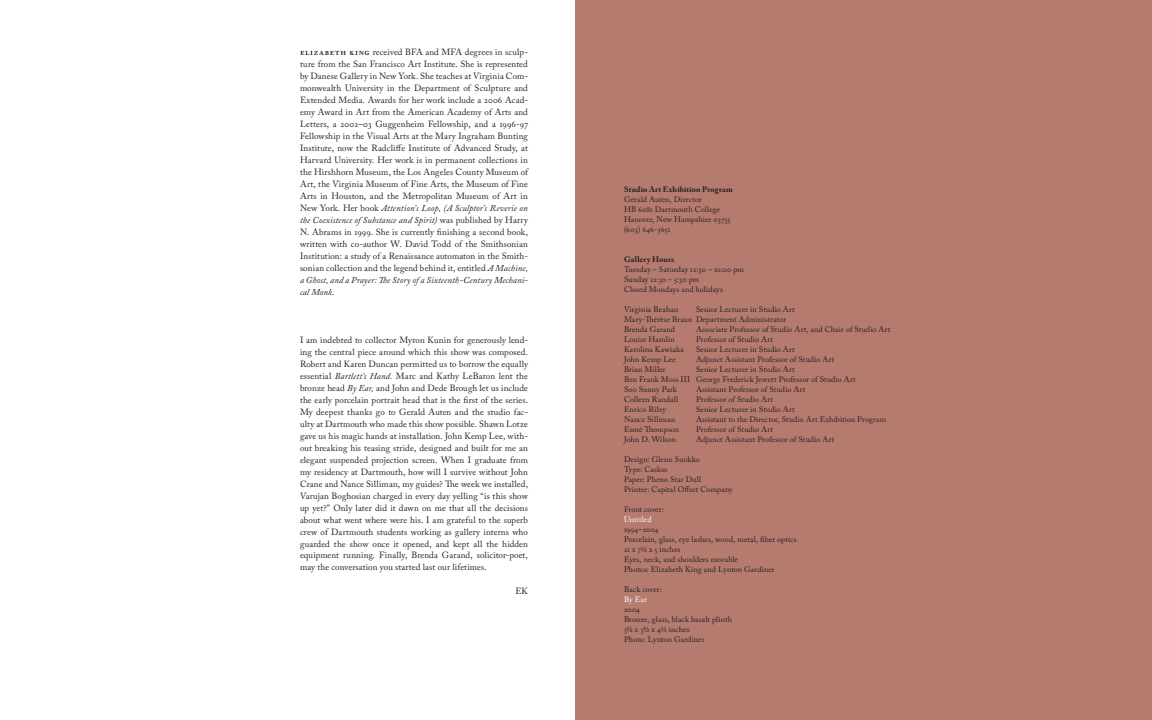
<style>
.page{position:relative;width:1152px;height:720px;background:#fff}
.page>*{position:absolute;margin:0;border:0;box-sizing:border-box;transform-origin:0 0}
.essay_text{font:9px/12px "Adobe Caslon Pro";letter-spacing:.01em;color:#231f20;text-align:justify}
.small_text{font:9px/12px "Adobe Caslon Pro";letter-spacing:.01em;color:#231f20;text-align:justify}
.small_text-2{font:8px "Adobe Caslon Pro";letter-spacing:.015em;color:#231f20}
.small_text-3{font:700 8px "Adobe Caslon Pro";letter-spacing:.025em;color:#231f20}
.small_text-4{font:8px "Adobe Caslon Pro";letter-spacing:.035em;color:#231f20}
.small_text-5{font:8px "Adobe Caslon Pro";letter-spacing:.01em;color:#fff}
.s1{font-weight:600}
.s2{font-style:italic}
</style>
<div class="page">
<div style="left:576px;top:0;width:576px;height:720px;background:#b57b6f"></div>
<p class="essay_text" style="left:300px;top:46px;width:230px"><span class="s1">elizabeth king</span> received BFA and MFA degrees in sculp&shy;ture from the San Francisco Art Institute. She is represented by Danese Gallery in New York. She teaches at Virginia Com&shy;monwealth University in the Department of Sculpture and Extended Media. Awards for her work include a 2006 Acad&shy;emy Award in Art from the American Academy of Arts and Letters, a 2002–03 Guggenheim Fellowship, and a 1996-97<br>Fellowship in the Visual Arts at the Mary Ingraham Bunting Institute, now the Radcliffe Institute of Advanced Study, at Harvard University. Her work is in permanent collections in the Hirshhorn Museum, the Los Angeles County Museum of Art, the Virginia Museum of Fine Arts, the Museum of Fine Arts in Houston, and the Metropolitan Museum of Art in New York. Her book <span class="s2">Attention’s Loop, (A Sculptor’s Reverie on the Coexistence of Substance and Spirit)</span> was published by Harry N. Abrams in 1999. She is currently finishing a second book, written with co-author W. David Todd of the Smithsonian Institution: a study of a Renaissance automaton in the Smith&shy;sonian collection and the legend behind it, entitled <span class="s2">A Machine, a Ghost, and a Prayer: The Story of a Sixteenth-Century Mechani&shy;cal Monk</span>.</p>
<p class="small_text" style="left:300px;top:333px;width:230px">I am indebted to collector Myron Kunin for generously lend&shy;ing the central piece around which this show was composed.<br>Robert and Karen Duncan permitted us to borrow the equally essential <span class="s2">Bartlett’s Hand.</span> Marc and Kathy LeBaron lent the bronze head <span class="s2">By Ear,</span> and John and Dede Brough let us include the early porcelain portrait head that is the first of the series.<br>My deepest thanks go to Gerald Auten and the studio fac&shy;ulty at Dartmouth who made this show possible. Shawn Lotze gave us his magic hands at installation. John Kemp Lee, with&shy;out breaking his teasing stride, designed and built for me an elegant suspended projection screen. When I graduate from my residency at Dartmouth, how will I survive without John Crane and Nance Silliman, my guides? The week we installed, Varujan Boghosian charged in every day yelling “is this show up yet?” Only later did it dawn on me that all the decisions about what went where were his. I am grateful to the superb crew of Dartmouth students working as gallery interns who guarded the show once it opened, and kept all the hidden equipment running. Finally, Brenda Garand, solicitor-poet, may the conversation you started last our lifetimes.</p>
<p class="small_text" style="left:515px;top:585px;width:14px">EK</p>
<p class="small_text-3" style="left:624px;top:184px;width:110px">Studio Art Exhibition Program</p>
<p class="small_text-2" style="left:624px;top:194px;width:79px">Gerald Auten, Director</p>
<p class="small_text-2" style="left:624px;top:204px;width:98px">HB 6081 Dartmouth College</p>
<p class="small_text-2" style="left:624px;top:214px;width:108px">Hanover, New Hampshire 03755</p>
<p class="small_text-2" style="left:624px;top:224px;width:48px">(603) 646-3651</p>
<p class="small_text-3" style="left:624px;top:254px;width:52px">Gallery Hours</p>
<p class="small_text-2" style="left:624px;top:264px;width:122px">Tuesday – Saturday 12:30 – 10:00 pm</p>
<p class="small_text-2" style="left:624px;top:274px;width:77px">Sunday 12:30 – 5:30 pm</p>
<p class="small_text-2" style="left:624px;top:284px;width:100px">Closed Mondays and holidays</p>
<p class="small_text-2" style="left:624px;top:304px;width:56px">Virginia Beahan</p>
<p class="small_text-2" style="left:696px;top:304px;width:100px">Senior Lecturer in Studio Art</p>
<p class="small_text-2" style="left:624px;top:314px;width:164px">Mary-Thérèse Braun Department Administrator</p>
<p class="small_text-2" style="left:624px;top:324px;width:53px">Brenda Garand</p>
<p class="small_text-2" style="left:696px;top:324px;width:196px">Associate Professor of Studio Art, and Chair of Studio Art</p>
<p class="small_text-2" style="left:624px;top:334px;width:52px">Louise Hamlin</p>
<p class="small_text-2" style="left:696px;top:334px;width:78px">Professor of Studio Art</p>
<p class="small_text-4" style="left:624px;top:344px;width:61px">Karolina Kawiaka</p>
<p class="small_text-2" style="left:696px;top:344px;width:100px">Senior Lecturer in Studio Art</p>
<p class="small_text-2" style="left:624px;top:354px;width:53px">John Kemp Lee</p>
<p class="small_text-2" style="left:696px;top:354px;width:140px">Adjunct Assistant Professor of Studio Art</p>
<p class="small_text-2" style="left:624px;top:364px;width:43px">Brian Miller</p>
<p class="small_text-2" style="left:696px;top:364px;width:100px">Senior Lecturer in Studio Art</p>
<p class="small_text-2" style="left:624px;top:374px;width:233px">Ben Frank Moss III George Frederick Jewett Professor of Studio Art</p>
<p class="small_text-2" style="left:624px;top:384px;width:54px">Soo Sunny Park</p>
<p class="small_text-2" style="left:696px;top:384px;width:111px">Assistant Professor of Studio Art</p>
<p class="small_text-2" style="left:624px;top:394px;width:56px">Colleen Randall</p>
<p class="small_text-2" style="left:696px;top:394px;width:78px">Professor of Studio Art</p>
<p class="small_text-2" style="left:624px;top:404px;width:44px">Enrico Riley</p>
<p class="small_text-2" style="left:696px;top:404px;width:100px">Senior Lecturer in Studio Art</p>
<p class="small_text-2" style="left:624px;top:414px;width:53px">Nance Silliman</p>
<p class="small_text-2" style="left:696px;top:414px;width:192px">Assistant to the Director, Studio Art Exhibition Program</p>
<p class="small_text-2" style="left:624px;top:424px;width:57px">Esmé Thompson</p>
<p class="small_text-2" style="left:696px;top:424px;width:78px">Professor of Studio Art</p>
<p class="small_text-2" style="left:624px;top:434px;width:54px">John D. Wilson</p>
<p class="small_text-2" style="left:696px;top:434px;width:140px">Adjunct Assistant Professor of Studio Art</p>
<p class="small_text-2" style="left:624px;top:454px;width:77px">Design: Glenn Suokko</p>
<p class="small_text-2" style="left:624px;top:464px;width:45px">Type: Caslon</p>
<p class="small_text-2" style="left:624px;top:474px;width:79px">Paper: Pheno Star Dull</p>
<p class="small_text-2" style="left:624px;top:484px;width:110px">Printer: Capital Offset Company</p>
<p class="small_text-2" style="left:624px;top:504px;width:41px">Front cover:</p>
<p class="small_text-5" style="left:624px;top:514px;width:29px">Untitled</p>
<p class="small_text-2" style="left:624px;top:524px;width:36px">1994–2004</p>
<p class="small_text-2" style="left:624px;top:534px;width:174px">Porcelain, glass, eye lashes, wood, metal, fiber optics</p>
<p class="small_text-2" style="left:624px;top:544px;width:58px">21 x 7½ x 5 inches</p>
<p class="small_text-2" style="left:624px;top:554px;width:116px">Eyes, neck, and shoulders movable</p>
<p class="small_text-2" style="left:624px;top:564px;width:152px">Photos: Elizabeth King and Lynton Gardiner</p>
<p class="small_text-2" style="left:624px;top:584px;width:39px">Back cover:</p>
<p class="small_text-5" style="left:624px;top:594px;width:24px">By Ear</p>
<p class="small_text-2" style="left:624px;top:604px;width:17px">2004</p>
<p class="small_text-2" style="left:624px;top:614px;width:110px">Bronze, glass, black basalt plinth</p>
<p class="small_text-2" style="left:624px;top:624px;width:67px">5½ x 3½ x 4½ inches</p>
<p class="small_text-2" style="left:624px;top:634px;width:82px">Photo: Lynton Gardiner</p>
</div>
